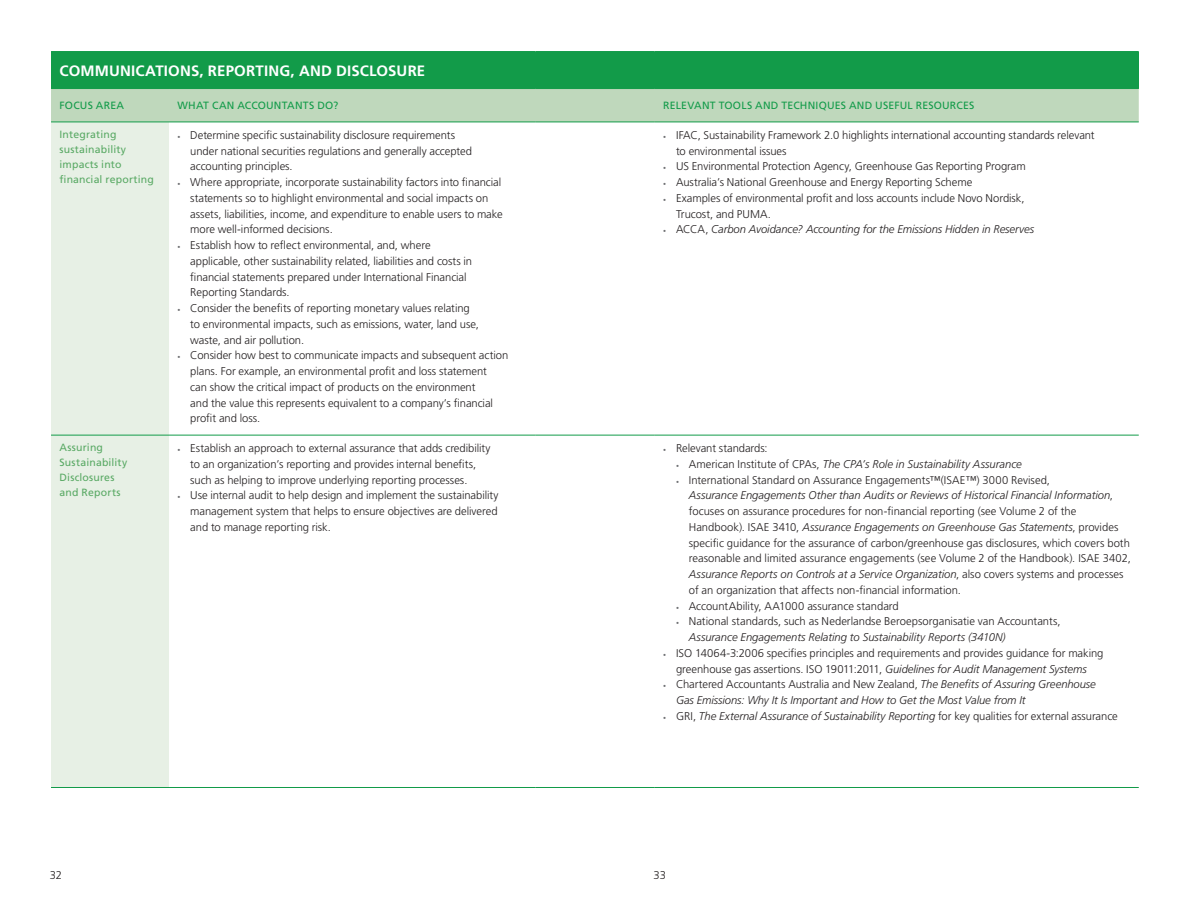
<style>
.page{position:relative;width:1188px;height:918px;background:#fff}
.page>*{position:absolute;margin:0;border:0;box-sizing:border-box;transform-origin:0 0}
.Table_Header{font:700 15px "Frutiger LT Std";letter-spacing:.01em;color:#fff}
.t1{font:300 11.25px/15.8px "Frutiger LT Std";letter-spacing:-.005em;color:#231f20}
.t2{font:italic 300 11.25px/15.8px "Frutiger LT Std";letter-spacing:-.005em;color:#231f20}
.Table_Body_-_Colour{font:10.5px/15px "Frutiger LT Std";letter-spacing:.015em;color:#59a964}
.Table_Subhead{font:10.5px "Frutiger LT Std";letter-spacing:.02em;color:#129b49}
.s1{font-size:6px;color:#6c6d70}
.s2{font-style:normal;font-size:6px;color:#6c6d70}
.s3{font-style:normal}
.s4{font-style:italic}
</style>
<div class="page">
<div style="left:51px;top:52px;width:1088px;height:37px;background:#129b49"></div>
<div style="left:51px;top:89px;width:1088px;height:33px;background:#bfd8bc"></div>
<div style="left:51px;top:123px;width:118px;height:664px;background:#e7f0e5"></div>
<hr style="left:51px;top:51px;width:118px;height:2px;background:#129b49">
<hr style="left:169px;top:51px;width:367px;height:2px;background:#129b49">
<hr style="left:536px;top:51px;width:119px;height:2px;background:#129b49">
<hr style="left:655px;top:51px;width:484px;height:2px;background:#129b49">
<hr style="left:51px;top:122px;width:118px;height:1px;background:#129b49">
<hr style="left:169px;top:122px;width:367px;height:1px;background:#129b49">
<hr style="left:536px;top:122px;width:119px;height:1px;background:#129b49">
<hr style="left:655px;top:122px;width:484px;height:1px;background:#129b49">
<hr style="left:51px;top:435px;width:118px;height:1px;background:#129b49">
<hr style="left:169px;top:435px;width:367px;height:1px;background:#129b49">
<hr style="left:536px;top:435px;width:119px;height:1px;background:#129b49">
<hr style="left:655px;top:435px;width:484px;height:1px;background:#129b49">
<hr style="left:51px;top:787px;width:118px;height:1px;background:#129b49">
<hr style="left:169px;top:787px;width:367px;height:1px;background:#129b49">
<hr style="left:536px;top:787px;width:119px;height:1px;background:#129b49">
<hr style="left:655px;top:787px;width:484px;height:1px;background:#129b49">
<p class="Table_Header" style="left:60px;top:62px;width:367px">COMMUNICATIONS, REPORTING, AND DISCLOSURE</p>
<p class="Table_Subhead" style="left:60px;top:99px;width:66px">FOCUS AREA</p>
<p class="Table_Subhead" style="left:178px;top:99px;width:162px">WHAT CAN ACCOUNTANTS DO?</p>
<p class="Table_Subhead" style="left:663px;top:99px;width:313px">RELEVANT TOOLS AND TECHNIQUES AND USEFUL RESOURCES</p>
<p class="Table_Body_-_Colour" style="left:60px;top:127px;width:96px">Integrating sustainability impacts into financial reporting</p>
<p class="t1" style="left:190px;top:127px;width:283px;text-indent:-13px"><span class="s1">•</span> Determine specific sustainability disclosure requirements under national securities regulations and generally accepted accounting principles.</p>
<p class="t1" style="left:676px;top:127px;width:420px;text-indent:-13px"><span class="s1">•</span> IFAC, Sustainability Framework 2.0 highlights international accounting standards relevant to environmental issues</p>
<p class="t1" style="left:663px;top:159px;width:364px"><span class="s1">•</span> US Environmental Protection Agency, Greenhouse Gas Reporting Program</p>
<p class="t1" style="left:663px;top:175px;width:311px"><span class="s1">•</span> Australia’s National Greenhouse and Energy Reporting Scheme</p>
<p class="t1" style="left:676px;top:190px;width:350px;text-indent:-13px"><span class="s1">•</span> Examples of environmental profit and loss accounts include Novo Nordisk,<br>Trucost, and PUMA.</p>
<p class="t2" style="left:663px;top:222px;width:372px"><span class="s2">•</span> <span class="s3">ACCA,</span> Carbon Avoidance? Accounting for the Emissions Hidden in Reserves</p>
<p class="t1" style="left:190px;top:175px;width:314px;text-indent:-13px"><span class="s1">•</span> Where appropriate, incorporate sustainability factors into financial statements so to highlight environmental and social impacts on assets, liabilities, income, and expenditure to enable users to make more well-informed decisions.</p>
<p class="t1" style="left:190px;top:238px;width:283px;text-indent:-13px"><span class="s1">•</span> Establish how to reflect environmental, and, where applicable, other sustainability related, liabilities and costs in financial statements prepared under International Financial Reporting Standards.</p>
<p class="t1" style="left:190px;top:301px;width:290px;text-indent:-13px"><span class="s1">•</span> Consider the benefits of reporting monetary values relating to environmental impacts, such as emissions, water, land use, waste, and air pollution.</p>
<p class="t1" style="left:190px;top:348px;width:320px;text-indent:-13px"><span class="s1">•</span> Consider how best to communicate impacts and subsequent action plans. For example, an environmental profit and loss statement<br>can show the critical impact of products on the environment<br>and the value this represents equivalent to a company’s financial profit and loss.</p>
<p class="Table_Body_-_Colour" style="left:60px;top:440px;width:69px">Assuring<br>Sustainability<br>Disclosures and Reports</p>
<p class="t1" style="left:190px;top:440px;width:302px;text-indent:-13px"><span class="s1">•</span> Establish an approach to external assurance that adds credibility to an organization’s reporting and provides internal benefits, such as helping to improve underlying reporting processes.</p>
<p class="t1" style="left:190px;top:488px;width:310px;text-align:justify;text-indent:-13px"><span class="s1">•</span> Use internal audit to help design and implement the sustainability management system that helps to ensure objectives are delivered and to manage reporting risk.</p>
<p class="t1" style="left:663px;top:440px;width:106px"><span class="s1">•</span> Relevant standards:</p>
<p class="t2" style="left:676px;top:456px;width:347px"><span class="s2">•</span> <span class="s3">American Institute of CPAs,</span> The CPA’s Role in Sustainability Assurance</p>
<p class="t1" style="left:689px;top:472px;width:443px;text-indent:-13px"><span class="s1">•</span> International Standard on Assurance Engagements™(ISAE™) 3000 Revised,<br><span class="s4">Assurance Engagements Other than Audits or Reviews of Historical Financial Information</span>, focuses on assurance procedures for non-financial reporting (see Volume 2 of the Handbook). ISAE 3410, <span class="s4">Assurance Engagements on Greenhouse Gas Statements</span>, provides specific guidance for the assurance of carbon/greenhouse gas disclosures, which covers both reasonable and limited assurance engagements (see Volume 2 of the Handbook). ISAE 3402, <span class="s4">Assurance Reports on Controls at a Service Organization</span>, also covers systems and processes of an organization that affects non-financial information.</p>
<p class="t1" style="left:676px;top:598px;width:224px"><span class="s1">•</span> AccountAbility, AA1000 assurance standard</p>
<p class="t1" style="left:689px;top:614px;width:373px;text-indent:-13px"><span class="s1">•</span> National standards, such as Nederlandse Beroepsorganisatie van Accountants,<br><span class="s4">Assurance Engagements Relating to Sustainability Reports (3410N)</span></p>
<p class="t1" style="left:663px;top:645px;width:442px;text-align:center"><span class="s1">•</span> ISO 14064-3:2006 specifies principles and requirements and provides guidance for making greenhouse gas assertions. ISO 19011:2011, <span class="s4">Guidelines for Audit Management Systems</span></p>
<p class="t2" style="left:676px;top:677px;width:421px;text-indent:-13px"><span class="s2">•</span> <span class="s3">Chartered Accountants Australia and New Zealand,</span> The Benefits of Assuring Greenhouse<br>Gas Emissions: Why It Is Important and How to Get the Most Value from It</p>
<p class="t2" style="left:663px;top:708px;width:456px"><span class="s2">•</span> <span class="s3">GRI,</span> The External Assurance of Sustainability Reporting <span class="s3">for key qualities for external assurance</span></p>
<p class="t1" style="left:50px;top:867px;width:14px">32</p>
<p class="t1" style="left:654px;top:867px;width:14px">33</p>
</div>
